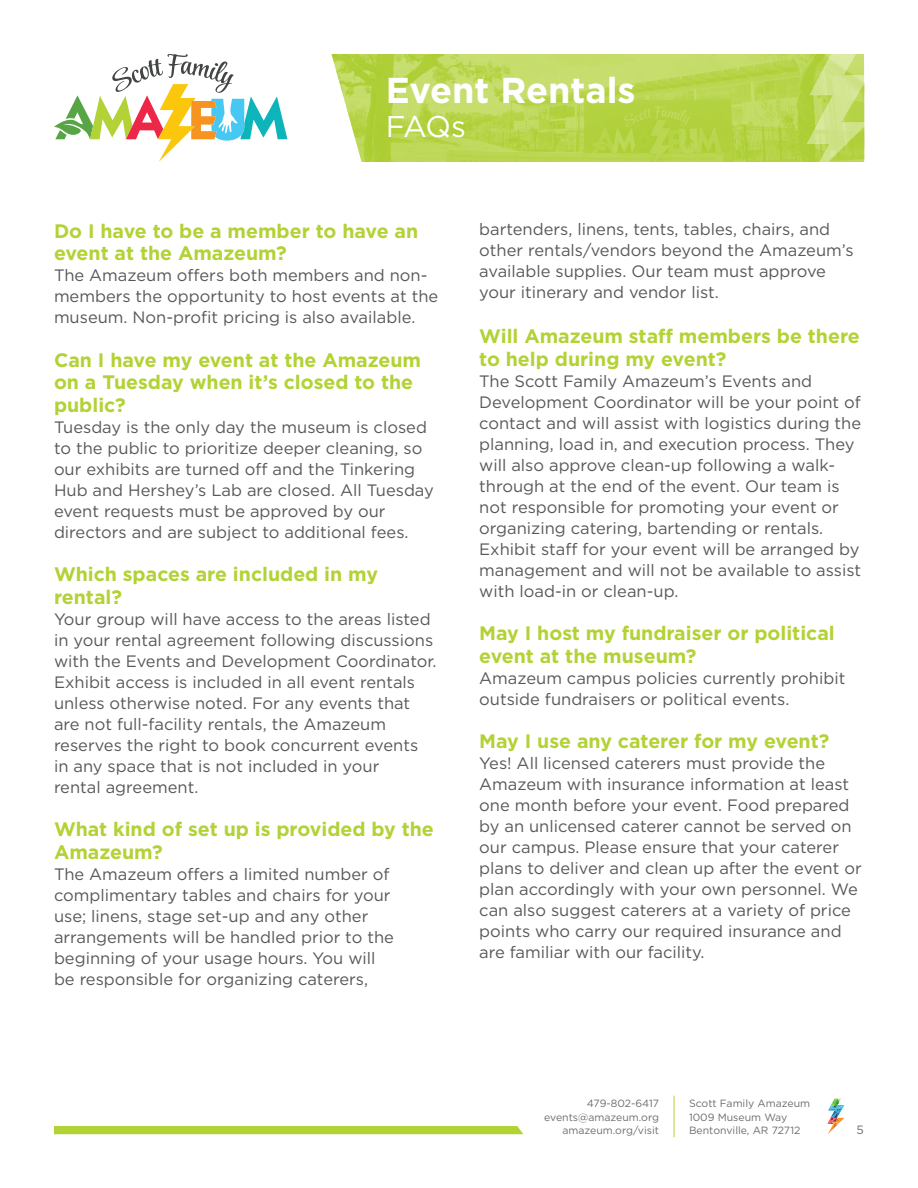
<style>
.page{position:relative;width:918px;height:1188px;background:#fff}
.page>*{position:absolute;margin:0;border:0;box-sizing:border-box;transform-origin:0 0}
.t1{font:700 36px "Gotham";color:#fff}
.Subheader{font:30px "Gotham";color:#fff}
.FAQ_Heading{font:700 19.5px/22.5px "Gotham";color:#b2d235}
.t2{font:16.5px/21px "Gotham";color:#57585a}
.t3{font:12px "Gotham";color:#6c6d70}
.t4{font:10.5px/13.5px "Gotham";color:#6c6d70;text-align:right}
</style>
<div class="page">
<svg style="left:827px;top:1099px;width:17px;height:35px"></svg>
<hr style="left:674px;top:1096px;width:1px;height:41px;background:#b2d235">
<svg style="left:54px;top:54px;width:233px;height:108px"></svg>
<svg style="left:332px;top:54px;width:475px;height:108px;background:#bcd756"></svg>
<div style="left:54px;top:1126px;width:469px;height:8px;background:#b2d235"></div>
<svg style="left:807px;top:54px;width:58px;height:108px;background:#c5dc6f"></svg>
<h1 class="t1" style="left:386px;top:66px;width:251px">Event Rentals</h1>
<p class="Subheader" style="left:386px;top:108px;width:82px">FAQs</p>
<p class="FAQ_Heading" style="left:54px;top:219px;width:366px">Do I have to be a member to have an event at the Amazeum?</p>
<p class="t2" style="left:54px;top:264px;width:386px">The Amazeum offers both members and non&shy;members the opportunity to host events at the museum. Non-profit pricing is also available.</p>
<p class="FAQ_Heading" style="left:54px;top:348px;width:369px">Can I have my event at the Amazeum on a Tuesday when it’s closed to the public?</p>
<p class="t2" style="left:54px;top:416px;width:381px">Tuesday is the only day the museum is closed to the public to prioritize deeper cleaning, so our exhibits are turned off and the Tinkering Hub and Hershey’s Lab are closed. All Tuesday event requests must be approved by our directors and are subject to additional fees.</p>
<p class="FAQ_Heading" style="left:54px;top:563px;width:326px">Which spaces are included in my rental?</p>
<p class="t2" style="left:54px;top:608px;width:384px">Your group will have access to the areas listed in your rental agreement following discussions with the Events and Development Coordinator.<br>Exhibit access is included in all event rentals unless otherwise noted. For any events that are not full-facility rentals, the Amazeum reserves the right to book concurrent events in any space that is not included in your<br>rental agreement.</p>
<p class="FAQ_Heading" style="left:54px;top:818px;width:381px">What kind of set up is provided by the<br>Amazeum?</p>
<p class="t2" style="left:54px;top:863px;width:341px">The Amazeum offers a limited number of complimentary tables and chairs for your use; linens, stage set-up and any other arrangements will be handled prior to the beginning of your usage hours. You will be responsible for organizing caterers,</p>
<p class="t2" style="left:479px;top:219px;width:376px">bartenders, linens, tents, tables, chairs, and other rentals/vendors beyond the Amazeum’s available supplies. Our team must approve your itinerary and vendor list.</p>
<p class="FAQ_Heading" style="left:479px;top:325px;width:382px">Will Amazeum staff members be there to help during my event?</p>
<p class="t2" style="left:479px;top:370px;width:383px">The Scott Family Amazeum’s Events and Development Coordinator will be your point of contact and will assist with logistics during the planning, load in, and execution process. They will also approve clean-up following a walk&shy;through at the end of the event. Our team is not responsible for promoting your event or organizing catering, bartending or rentals.<br>Exhibit staff for your event will be arranged by management and will not be available to assist with load-in or clean-up.</p>
<p class="FAQ_Heading" style="left:479px;top:622px;width:357px">May I host my fundraiser or political event at the museum?</p>
<p class="t2" style="left:479px;top:667px;width:368px">Amazeum campus policies currently prohibit outside fundraisers or political events.</p>
<p class="FAQ_Heading" style="left:479px;top:730px;width:352px">May I use any caterer for my event?</p>
<p class="t2" style="left:479px;top:753px;width:384px">Yes! All licensed caterers must provide the Amazeum with insurance information at least one month before your event. Food prepared by an unlicensed caterer cannot be served on our campus. Please ensure that your caterer plans to deliver and clean up after the event or plan accordingly with your own personnel. We can also suggest caterers at a variety of price points who carry our required insurance and are familiar with our facility.</p>
<p class="t4" style="left:544px;top:1096px;width:116px">479-802-6417 events@amazeum.org amazeum.org/visit</p>
<p class="t4" style="left:689px;top:1096px;width:123px;text-align:left">Scott Family Amazeum<br>1009 Museum Way<br>Bentonville, AR 72712</p>
<p class="t3" style="left:857px;top:1122px;width:9px">5</p>
</div>
